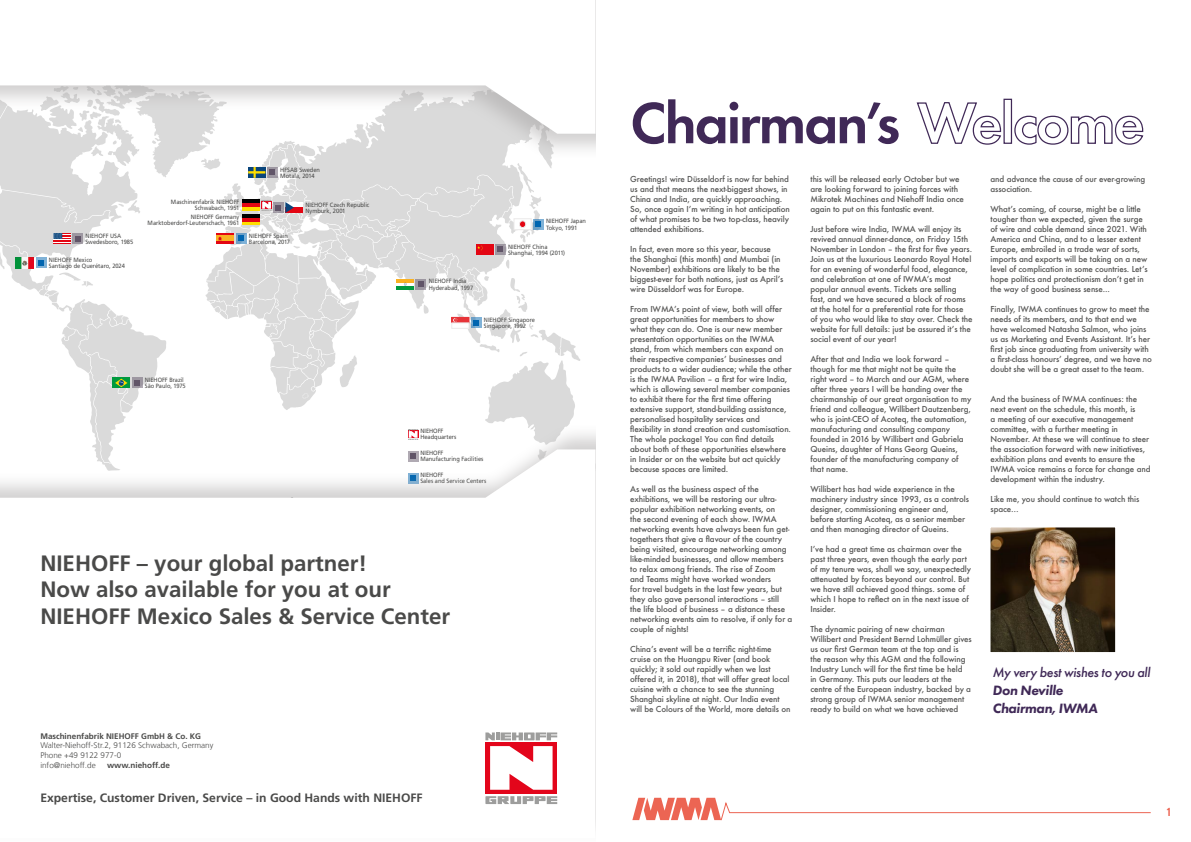
<style>
.page{position:relative;width:1191px;height:842px;background:#fff}
.page>*{position:absolute;margin:0;border:0;box-sizing:border-box;transform-origin:0 0}
.t1{font:600 60.2px "Futura PT";letter-spacing:-.035em;color:#402957}
.t2{font:700 22.2px/26.7px "Frutiger LT Com";color:#4a4a49}
.t3{font:italic 500 14px "Futura PT";letter-spacing:-.025em;color:#402957}
.t4{font:italic 800 14px/18px "Futura PT";letter-spacing:-.025em;color:#402957}
.t5{font:700 12.1px "Frutiger LT Com";color:#4a4a49}
.t6{font:700 12px "Brandon Grotesque";color:#ec6553}
.t7{font:300 8.1px/9.7px "Frutiger LT Com";color:#4a4a49}
.t8{font:700 8.1px "Frutiger LT Com";color:#4a4a49}
.t9{font:500 8px/10px "Futura";letter-spacing:-.01em;color:#575756}
.t10{font:6.2px/6.2px "Frutiger LT Com";letter-spacing:-.005em;color:#4a4a49;scale:.92 1}
</style>
<div class="page">
<svg style="left:0;top:160px;width:580px;height:263px"></svg>
<img style="left:15px;top:258px;width:18px;height:11px">
<div style="left:0;top:423px;width:595px;height:419px;background:#a3a0a0;opacity:.5"></div>
<svg style="left:0;top:449px;width:595px;height:389px"></svg>
<div style="left:0;top:0;width:595px;height:160px;background:#a3a0a0;opacity:.5"></div>
<svg style="left:0;top:0;width:595px;height:134px"></svg>
<div style="left:485px;top:742px;width:72px;height:52px;background:#e3051b"></div>
<svg style="left:485px;top:796px;width:72px;height:8px"></svg>
<svg style="left:485px;top:732px;width:72px;height:8px"></svg>
<svg style="left:490px;top:746px;width:62px;height:44px;background:#fad9dd"></svg>
<img style="left:991px;top:528px;width:123px;height:123px">
<div style="left:987px;top:524px;width:131px;height:131px;border:3px solid #fff"></div>
<svg style="left:632px;top:798px;width:519px;height:23px"></svg>
<p class="t10" style="left:86px;top:232px;width:53px">NIEHOFF USA<br>Swedesboro, 1985</p>
<p class="t10" style="left:49px;top:257px;width:84px">NIEHOFF Mexico<br>Santiago de Querétaro, 2024</p>
<p class="t10" style="left:171px;top:199px;width:76px;text-align:right">Maschinenfabrik NIEHOFF<br>Schwabach, 1951</p>
<p class="t10" style="left:148px;top:214px;width:101px;text-align:right">NIEHOFF Germany<br>Marktoberdorf-Leuterschach, 1961</p>
<p class="t10" style="left:280px;top:166px;width:45px">HFSAB Sweden<br>Motala, 2014</p>
<p class="t10" style="left:305px;top:201px;width:71px">NIEHOFF Czech Republic<br>Nymburk, 2001</p>
<p class="t10" style="left:249px;top:232px;width:46px">NIEHOFF Spain<br>Barcelona, 2017</p>
<p class="t10" style="left:145px;top:377px;width:46px">NIEHOFF Brazil<br>São Paulo, 1975</p>
<p class="t10" style="left:429px;top:278px;width:50px">NIEHOFF India<br>Hyderabad, 1997</p>
<p class="t10" style="left:546px;top:218px;width:45px">NIEHOFF Japan<br>Tokyo, 1991</p>
<p class="t10" style="left:508px;top:243px;width:63px">NIEHOFF China<br>Shanghai, 1994 (2011)</p>
<p class="t10" style="left:484px;top:317px;width:57px">NIEHOFF Singapore<br>Singapore, 1992</p>
<p class="t10" style="left:420px;top:428px;width:41px">NIEHOFF<br>Headquarters</p>
<p class="t10" style="left:420px;top:450px;width:70px">NIEHOFF<br>Manufacturing Facilities</p>
<p class="t10" style="left:420px;top:472px;width:73px">NIEHOFF<br>Sales and Service Centers</p>
<h2 class="t2" style="left:40px;top:550px;width:411px">NIEHOFF – your global partner!<br>Now also available for you at our<br>NIEHOFF Mexico Sales &amp; Service Center</h2>
<p class="t8" style="left:40px;top:731px;width:162px">Maschinenfabrik NIEHOFF GmbH &amp; Co. KG</p>
<p class="t7" style="left:40px;top:741px;width:175px">Walter-Niehoff-Str.2, 91126 Schwabach, Germany<br>Phone +49 9122 977-0<br>info@niehoff.de</p>
<p class="t8" style="left:107px;top:760px;width:64px">www.niehoff.de</p>
<h3 class="t5" style="left:40px;top:790px;width:384px">Expertise, Customer Driven, Service – in Good Hands with NIEHOFF</h3>
<h1 class="t1" style="left:630px;top:85px;width:516px">Chairman’s Welcome</h1>
<p class="t9" style="left:630px;top:174px;width:161px">Greetings! wire Düsseldorf is now far behind us and that means the next-biggest shows, in China and India, are quickly approaching.<br>So, once again I’m writing in hot anticipation of what promises to be two top-class, heavily attended exhibitions.</p>
<p class="t9" style="left:630px;top:244px;width:155px">In fact, even more so this year, because the Shanghai (this month) and Mumbai (in November) exhibitions are likely to be the biggest-ever for both nations, just as April’s wire Düsseldorf was for Europe.</p>
<p class="t9" style="left:630px;top:304px;width:163px">From IWMA’s point of view, both will offer great opportunities for members to show what they can do. One is our new member presentation opportunities on the IWMA stand, from which members can expand on their respective companies’ businesses and products to a wider audience; while the other is the IWMA Pavilion – a first for wire India, which is allowing several member companies to exhibit there for the first time offering extensive support, stand-building assistance, personalised hospitality services and flexibility in stand creation and customisation.<br>The whole package! You can find details about both of these opportunities elsewhere in Insider or on the website but act quickly because spaces are limited.</p>
<p class="t9" style="left:630px;top:484px;width:164px">As well as the business aspect of the exhibitions, we will be restoring our ultra&shy;popular exhibition networking events, on<br>the second evening of each show. IWMA networking events have always been fun get&shy;togethers that give a flavour of the country being visited, encourage networking among like-minded businesses, and allow members to relax among friends. The rise of Zoom<br>and Teams might have worked wonders<br>for travel budgets in the last few years, but they also gave personal interactions – still<br>the life blood of business – a distance these networking events aim to resolve, if only for a couple of nights!</p>
<p class="t9" style="left:630px;top:644px;width:162px">China’s event will be a terrific night-time cruise on the Huangpu River (and book quickly; it sold out rapidly when we last offered it, in 2018), that will offer great local cuisine with a chance to see the stunning Shanghai skyline at night. Our India event will be Colours of the World, more details on</p>
<p class="t9" style="left:990px;top:174px;width:156px">and advance the cause of our ever-growing association.</p>
<p class="t9" style="left:990px;top:204px;width:159px">What’s coming, of course, might be a little tougher than we expected, given the surge of wire and cable demand since 2021. With America and China, and to a lesser extent Europe, embroiled in a trade war of sorts, imports and exports will be taking on a new level of complication in some countries. Let’s hope politics and protectionism don’t get in the way of good business sense...</p>
<p class="t9" style="left:990px;top:304px;width:163px">Finally, IWMA continues to grow to meet the needs of its members, and to that end we have welcomed Natasha Salmon, who joins us as Marketing and Events Assistant. It’s her first job since graduating from university with a first-class honours’ degree, and we have no doubt she will be a great asset to the team.</p>
<p class="t9" style="left:990px;top:394px;width:161px">And the business of IWMA continues: the next event on the schedule, this month, is<br>a meeting of our executive management committee, with a further meeting in November. At these we will continue to steer the association forward with new initiatives, exhibition plans and events to ensure the IWMA voice remains a force for change and development within the industry.</p>
<p class="t9" style="left:990px;top:494px;width:150px">Like me, you should continue to watch this space…</p>
<p class="t9" style="left:810px;top:174px;width:155px">this will be released early October but we are looking forward to joining forces with Mikrotek Machines and Niehoff India once again to put on this fantastic event.</p>
<p class="t9" style="left:810px;top:224px;width:164px">Just before wire India, IWMA will enjoy its revived annual dinner-dance, on Friday 15th November in London – the first for five years.<br>Join us at the luxurious Leonardo Royal Hotel for an evening of wonderful food, elegance, and celebration at one of IWMA’s most popular annual events. Tickets are selling fast, and we have secured a block of rooms at the hotel for a preferential rate for those<br>of you who would like to stay over. Check the website for full details: just be assured it’s the social event of our year!</p>
<p class="t9" style="left:810px;top:354px;width:162px">After that and India we look forward – though for me that might not be quite the right word – to March and our AGM, where after three years I will be handing over the chairmanship of our great organisation to my friend and colleague, Willibert Dautzenberg, who is joint-CEO of Acoteq, the automation, manufacturing and consulting company founded in 2016 by Willibert and Gabriela Queins, daughter of Hans Georg Queins, founder of the manufacturing company of that name.</p>
<p class="t9" style="left:810px;top:484px;width:160px">Willibert has had wide experience in the machinery industry since 1993, as a controls designer, commissioning engineer and, before starting Acoteq, as a senior member and then managing director of Queins.</p>
<p class="t9" style="left:810px;top:544px;width:162px">I’ve had a great time as chairman over the past three years, even though the early part of my tenure was, shall we say, unexpectedly attenuated by forces beyond our control. But we have still achieved good things. some of which I hope to reflect on in the next issue of Insider.</p>
<p class="t9" style="left:810px;top:624px;width:163px">The dynamic pairing of new chairman Willibert and President Bernd Lohmüller gives us our first German team at the top and is<br>the reason why this AGM and the following Industry Lunch will for the first time be held<br>in Germany. This puts our leaders at the centre of the European industry, backed by a strong group of IWMA senior management ready to build on what we have achieved</p>
<h3 class="t3" style="left:992px;top:663px;width:159px">My very best wishes to you all</h3>
<h3 class="t4" style="left:992px;top:681px;width:107px">Don Neville<br>Chairman, IWMA</h3>
<h3 class="t6" style="left:1167px;top:804px;width:6px">1</h3>
</div>
